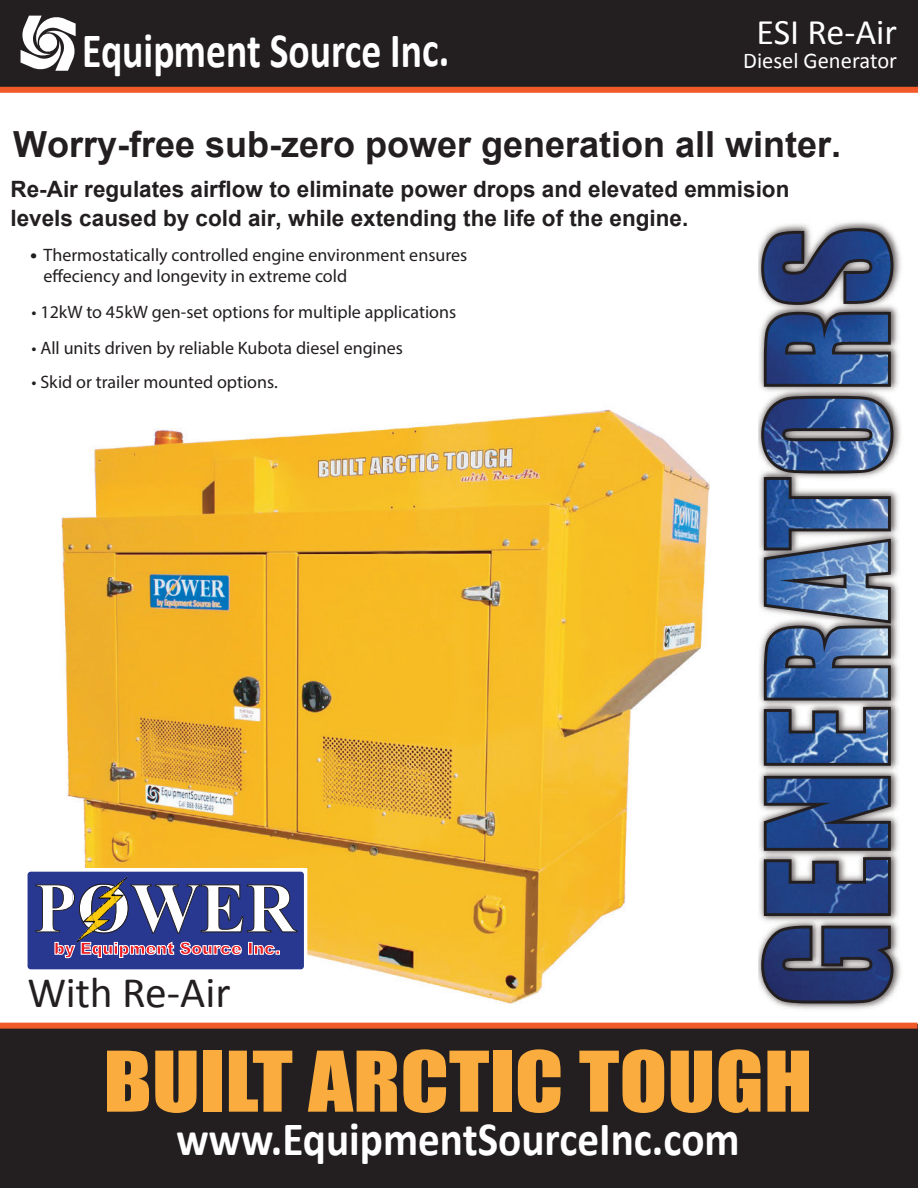
<style>
.page{position:relative;width:918px;height:1188px;background:#fff}
.page>*{position:absolute;margin:0;border:0;box-sizing:border-box;transform-origin:0 0}
.t1{font:700 71.1px "Times New Roman";color:#fff}
.t2{font:700 49.65px "Calibri";color:#fff;scale:.8 1}
.t3{font:700 48px "Calibri";color:#fff;scale:.9 1}
.t4{font:43.65px "Calibri";letter-spacing:-.01em;color:#231f20}
.t5{font:700 36px "Arial";color:#231f20}
.t6{font:36px "Calibri";color:#fff}
.t7{font:700 22.5px/28.5px "Arial";color:#231f20}
.t8{font:22.5px "Calibri";color:#fff}
.t9{font:18px/21px "Myriad Pro";color:#231f20}
.t10{font:700 18px "Arial";color:#231f20}
.t11{font:900 16.5px "Arial";color:#ee1d23}
</style>
<div class="page">
<div style="left:0;top:0;width:918px;height:88px;background:#231f20"></div>
<div style="left:0;top:87px;width:918px;height:6px;background:#f15929"></div>
<svg style="left:20px;top:15px;width:56px;height:56px"></svg>
<img style="left:61px;top:409px;width:649px;height:595px">
<svg style="left:27px;top:869px;width:280px;height:103px"></svg>
<div style="left:28px;top:872px;width:276px;height:97px;background:#283890;border-radius:3px"></div>
<img style="left:76px;top:876px;width:52px;height:65px">
<svg style="left:36px;top:884px;width:262px;height:50px"></svg>
<img style="left:79px;top:884px;width:50px;height:49px">
<svg style="left:54px;top:941px;width:120px;height:17px"></svg>
<svg style="left:180px;top:942px;width:62px;height:13px"></svg>
<div style="left:248px;top:942px;width:4px;height:13px;border:1px solid #fff"></div>
<svg style="left:254px;top:945px;width:26px;height:10px"></svg>
<div style="left:0;top:1024px;width:918px;height:164px;background:#231f20"></div>
<div style="left:0;top:1023px;width:918px;height:6px;background:#f15929"></div>
<svg style="left:107px;top:1050px;width:90px;height:63px"></svg>
<div style="left:204px;top:1051px;width:18px;height:61px;background:#fbac3e"></div>
<svg style="left:229px;top:1050px;width:64px;height:62px"></svg>
<svg style="left:308px;top:1049px;width:181px;height:64px"></svg>
<div style="left:493px;top:1051px;width:18px;height:61px;background:#fbac3e"></div>
<svg style="left:518px;top:1049px;width:43px;height:64px"></svg>
<svg style="left:579px;top:1049px;width:86px;height:64px"></svg>
<svg style="left:671px;top:1050px;width:41px;height:63px;background:#d89539"></svg>
<svg style="left:719px;top:1049px;width:42px;height:64px"></svg>
<svg style="left:767px;top:1050px;width:42px;height:62px;background:#e09a3a"></svg>
<img style="left:759px;top:221px;width:142px;height:789px">
<svg style="left:760px;top:227px;width:135px;height:778px;background:#5b6f95"></svg>
<h2 class="t2" style="left:82px;top:34px;width:461px">Equipment Source Inc.</h2>
<h3 class="t6" style="left:757px;top:11px;width:142px">ESI Re-Air</h3>
<p class="t8" style="left:743px;top:47px;width:155px">Diesel Generator</p>
<h3 class="t5" style="left:13px;top:131px;width:830px">Worry-free sub-zero power generation all winter.</h3>
<p class="t7" style="left:11px;top:177px;width:780px">Re-Air regulates airflow to eliminate power drops and elevated emmision levels caused by cold air, while extending the life of the engine.</p>
<p class="t9" style="left:44px;top:246px;width:425px;text-indent:-12px">• Thermostatically controlled engine environment ensures effeciency and longevity in extreme cold</p>
<p class="t9" style="left:32px;top:303px;width:426px">• 12kW to 45kW gen-set options for multiple applications</p>
<p class="t9" style="left:32px;top:339px;width:373px">• All units driven by reliable Kubota diesel engines</p>
<p class="t9" style="left:32px;top:373px;width:248px">• Skid or trailer mounted options.</p>
<p class="t10" style="left:30px;top:249px;width:8px">ï</p>
<h1 class="t1" style="left:34px;top:866px;width:264px">POWER</h1>
<p class="t11" style="left:54px;top:942px;width:228px">by Equipment Source Inc.</p>
<h3 class="t4" style="left:27px;top:967px;width:205px">With Re-Air</h3>
<h3 class="t3" style="left:176px;top:1123px;width:627px">www.EquipmentSourceInc.com</h3>
</div>
